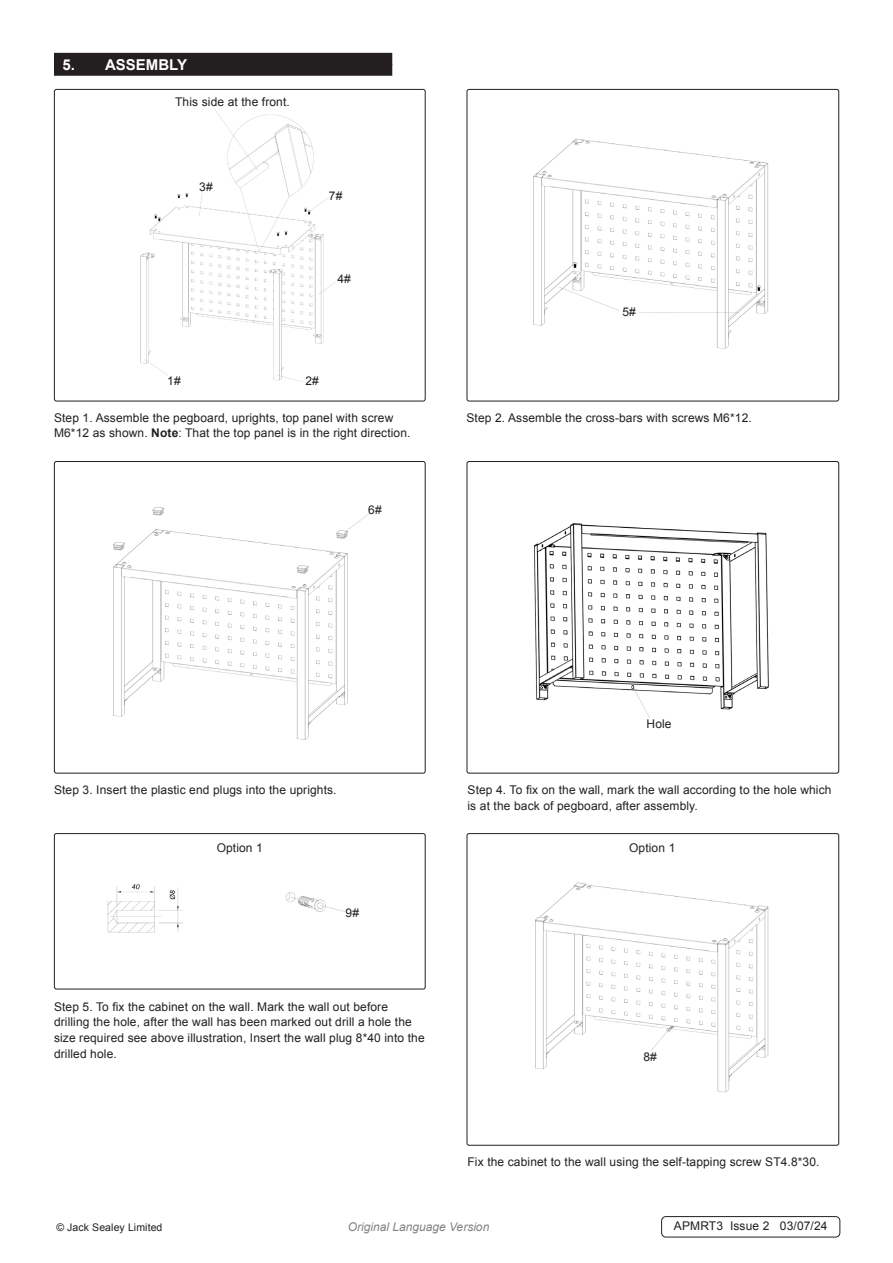
<style>
.page{position:relative;width:893px;height:1263px;background:#fff}
.page>*{position:absolute;margin:0;border:0;box-sizing:border-box;transform-origin:0 0}
.t1{font:700 15px "Arial";color:#fff}
.Body{font:12px/15.8px "Arial";letter-spacing:.01em;color:#231f20}
.t2{font:italic 12px "Arial";color:#808285}
.Body__Footer{font:12px "Arial";letter-spacing:.01em;color:#231f20}
.Body__Justified__7pt{font:10.5px "Arial";letter-spacing:.01em;color:#231f20}
.s1{font-weight:700}
</style>
<div class="page">
<div style="left:54px;top:64px;width:338px;height:12px;background:#231f20"></div>
<div style="left:54px;top:53px;width:338px;height:12px;background:#231f20"></div>
<img style="left:533px;top:138px;width:235px;height:211px">
<div style="left:467px;top:89px;width:372px;height:312px;border:1px solid #231f20;border-radius:2px"></div>
<img style="left:113px;top:507px;width:256px;height:233px">
<div style="left:54px;top:461px;width:372px;height:312px;border:1px solid #231f20;border-radius:2px"></div>
<img style="left:107px;top:884px;width:238px;height:49px">
<div style="left:54px;top:833px;width:372px;height:156px;border:1px solid #231f20;border-radius:2px"></div>
<img style="left:140px;top:109px;width:195px;height:273px">
<div style="left:54px;top:89px;width:372px;height:312px;border:1px solid #231f20;border-radius:2px"></div>
<img style="left:534px;top:523px;width:235px;height:195px">
<div style="left:467px;top:461px;width:372px;height:312px;border:1px solid #231f20;border-radius:2px"></div>
<img style="left:535px;top:882px;width:234px;height:211px">
<div style="left:467px;top:833px;width:372px;height:312px;border:1px solid #231f20;border-radius:2px"></div>
<div style="left:661px;top:1216px;width:179px;height:21px;border:1px solid #231f20;border-radius:4px"></div>
<p class="t1" style="left:63px;top:54px;width:126px">5. ASSEMBLY</p>
<p class="Body" style="left:175px;top:94px;width:116px">This side at the front.</p>
<p class="Body" style="left:199px;top:179px;width:15px">3#</p>
<p class="Body" style="left:329px;top:188px;width:15px">7#</p>
<p class="Body" style="left:337px;top:271px;width:15px">4#</p>
<p class="Body" style="left:167px;top:373px;width:15px">1#</p>
<p class="Body" style="left:306px;top:373px;width:15px">2#</p>
<p class="Body" style="left:54px;top:410px;width:358px">Step 1. Assemble the pegboard, uprights, top panel with screw<br>M6*12 as shown. <span class="s1">Note</span>: That the top panel is in the right direction.</p>
<p class="Body" style="left:368px;top:502px;width:15px">6#</p>
<p class="Body" style="left:622px;top:304px;width:15px">5#</p>
<p class="Body" style="left:466px;top:410px;width:287px">Step 2. Assemble the cross-bars with screws M6*12.</p>
<p class="Body" style="left:54px;top:782px;width:284px">Step 3. Insert the plastic end plugs into the uprights.</p>
<p class="Body" style="left:647px;top:716px;width:27px">Hole</p>
<p class="Body" style="left:468px;top:782px;width:365px">Step 4. To fix on the wall, mark the wall according to the hole which is at the back of pegboard, after assembly.</p>
<p class="Body" style="left:217px;top:840px;width:48px">Option 1</p>
<p class="Body" style="left:629px;top:840px;width:48px">Option 1</p>
<p class="Body" style="left:346px;top:905px;width:15px">9#</p>
<p class="Body" style="left:54px;top:999px;width:372px">Step 5. To fix the cabinet on the wall. Mark the wall out before drilling the hole, after the wall has been marked out drill a hole the size required see above illustration, Insert the wall plug 8*40 into the drilled hole.</p>
<p class="Body" style="left:643px;top:1049px;width:15px">8#</p>
<p class="Body" style="left:468px;top:1154px;width:353px">Fix the cabinet to the wall using the self-tapping screw ST4.8*30.</p>
<p class="Body__Justified__7pt" style="left:56px;top:1221px;width:108px">© Jack Sealey Limited</p>
<p class="t2" style="left:348px;top:1219px;width:143px">Original Language Version</p>
<p class="Body__Footer" style="left:674px;top:1218px;width:155px">APMRT3 Issue 2 03/07/24</p>
</div>
